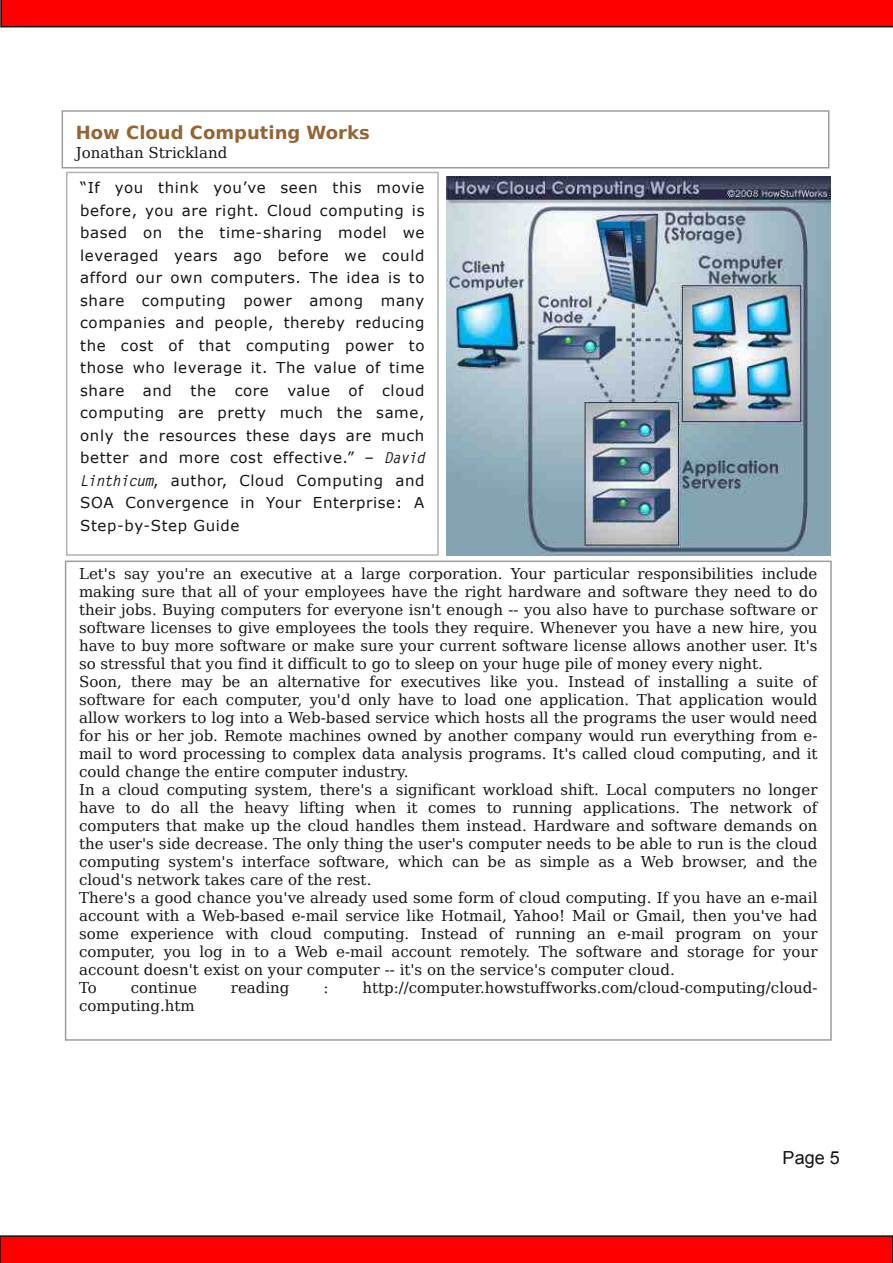
<style>
.page{position:relative;width:893px;height:1263px;background:#fff}
.page>*{position:absolute;margin:0;border:0;box-sizing:border-box;transform-origin:0 0}
.t1{font:700 18px "Bitstream Vera Sans";color:#966432}
.t2{font:18px "Arial";color:#161413}
.t3{font:15px/18px "Bitstream Vera Serif";color:#161413}
.t4{font:15px/22.5px "MS Reference Sans Serif";letter-spacing:.04em;color:#161413;text-align:justify}
.s1{font-family:"Letter Gothic";font-weight:700;font-style:italic}
</style>
<div class="page">
<div style="left:65px;top:561px;width:767px;height:480px;border:2px solid #9a9c9e"></div>
<div style="left:62px;top:110px;width:767px;height:58px;border:2px solid #9a9c9e"></div>
<div style="left:66px;top:172px;width:373px;height:384px;border:2px solid #b0b2b4"></div>
<img style="left:446px;top:177px;width:385px;height:378px">
<svg style="left:0;top:0;width:893px;height:27px;background:#f50000"></svg>
<svg style="left:0;top:1235px;width:893px;height:28px;background:#f20404"></svg>
<p class="t1" style="left:76px;top:122px;width:295px">How Cloud Computing Works</p>
<p class="t3" style="left:76px;top:144px;width:153px">Jonathan Strickland</p>
<p class="t4" style="left:80px;top:176px;width:346px">“If you think you’ve seen this movie before, you are right. Cloud computing is based on the time-sharing model we leveraged years ago before we could afford our own computers. The idea is to share computing power among many companies and people, thereby reducing the cost of that computing power to those who leverage it. The value of time share and the core value of cloud computing are pretty much the same, only the resources these days are much better and more cost effective.” – <span class="s1">David Linthicum</span>, author, Cloud Computing and SOA Convergence in Your Enterprise: A Step-by-Step Guide</p>
<p class="t3" style="left:79px;top:565px;width:740px">Let's say you're an executive at a large corporation. Your particular responsibilities include making sure that all of your employees have the right hardware and software they need to do their jobs. Buying computers for everyone isn't enough -- you also have to purchase software or software licenses to give employees the tools they require. Whenever you have a new hire, you have to buy more software or make sure your current software license allows another user. It's so stressful that you find it difficult to go to sleep on your huge pile of money every night.<br>Soon, there may be an alternative for executives like you. Instead of installing a suite of software for each computer, you'd only have to load one application. That application would allow workers to log into a Web-based service which hosts all the programs the user would need for his or her job. Remote machines owned by another company would run everything from e&shy;mail to word processing to complex data analysis programs. It's called cloud computing, and it could change the entire computer industry.<br>In a cloud computing system, there's a significant workload shift. Local computers no longer have to do all the heavy lifting when it comes to running applications. The network of computers that make up the cloud handles them instead. Hardware and software demands on the user's side decrease. The only thing the user's computer needs to be able to run is the cloud computing system's interface software, which can be as simple as a Web browser, and the cloud's network takes care of the rest.<br>There's a good chance you've already used some form of cloud computing. If you have an e-mail account with a Web-based e-mail service like Hotmail, Yahoo! Mail or Gmail, then you've had some experience with cloud computing. Instead of running an e-mail program on your computer, you log in to a Web e-mail account remotely. The software and storage for your account doesn't exist on your computer -- it's on the service's computer cloud.<br>To</p>
<p class="t3" style="left:131px;top:979px;width:68px">continue</p>
<p class="t3" style="left:231px;top:979px;width:60px">reading</p>
<p class="t3" style="left:323px;top:979px;width:7px">:</p>
<p class="t3" style="left:362px;top:979px;width:457px">http://computer.howstuffworks.com/cloud-computing/cloud-</p>
<p class="t3" style="left:79px;top:997px;width:117px">computing.htm</p>
<p class="t2" style="left:783px;top:1148px;width:59px">Page 5</p>
</div>
